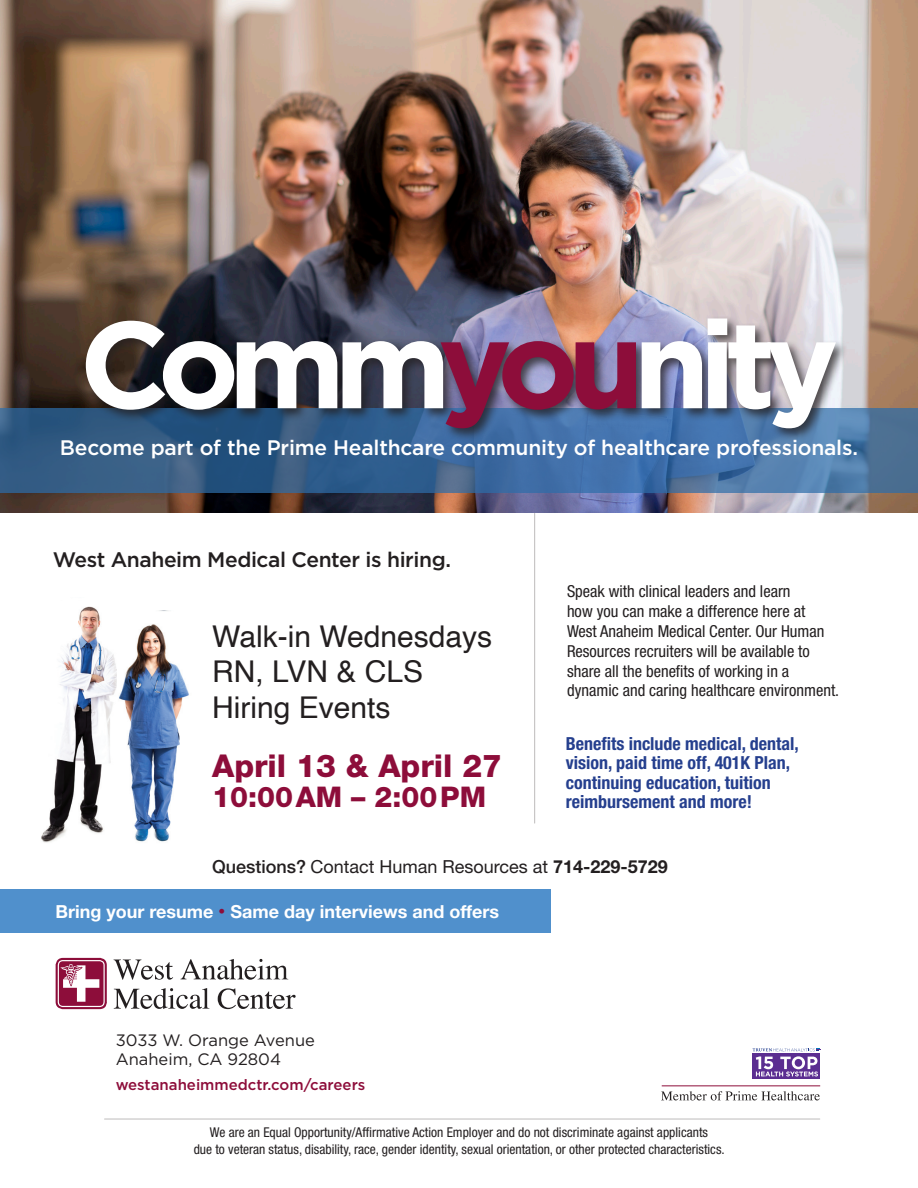
<style>
.page{position:relative;width:918px;height:1188px;background:#fff}
.page>*{position:absolute;margin:0;border:0;box-sizing:border-box;transform-origin:0 0}
.t1{font:700 123px "Gotham";letter-spacing:-.09em;color:#fff}
.t2{font:italic 39.9px "Times";letter-spacing:-.02em;color:#fff}
.t3{font:800 31.5px "Helvetica Neue LT Std";color:#8d0d3a}
.t4{font:30px/35.5px "Helvetica";color:#231f20}
.t5{font:800 28.5px "Helvetica Neue LT Std";color:#8d0d3a}
.t6{font:500 21px "Gotham";letter-spacing:-.01em;color:#fff}
.t7{font:500 21px "Gotham";letter-spacing:-.02em;color:#231f20}
.t8{font:700 condensed 18px "Helvetica Neue LT Std";color:#253f8e}
.t9{font:18px "Helvetica Neue LT Std";color:#231f20}
.t10{font:700 18px "Helvetica Neue LT Std";color:#fff}
.t11{font:condensed 16.5px "Helvetica Neue LT Std";color:#231f20}
.t12{font:16.5px "Gotham";color:#231f20}
.t13{font:500 15px "Gotham";color:#8d0d3a}
.t14{font:condensed 13.5px "Helvetica Neue LT Std";color:#231f20}
.s1{color:#8d0d3a}
.s2{font-weight:500}
.s3{font-weight:700}
.s4{font-size:13.5px;color:#8d0d3a}
</style>
<div class="page">
<img style="left:0;top:0;width:918px;height:513px">
<svg style="left:0;top:408px;width:918px;height:85px"></svg>
<div style="left:82px;top:315px;width:766px;height:126px;background:#231f20;opacity:.75"></div>
<hr style="left:534px;top:513px;width:1px;height:310px;background:#bdbbbb">
<hr style="left:105px;top:1119px;width:715px;height:1px;background:#bdbbbb">
<svg style="left:661px;top:1091px;width:159px;height:10px"></svg>
<hr style="left:662px;top:1085px;width:158px;height:1px;background:#8d0d3a">
<div style="left:753px;top:1053px;width:67px;height:26px;background:linear-gradient(to right,#5b2e91,#5b2e91)"></div>
<svg style="left:753px;top:1048px;width:67px;height:28px"></svg>
<div style="left:0;top:890px;width:551px;height:43px;background:#5090cc"></div>
<img style="left:41px;top:606px;width:76px;height:237px">
<img style="left:119px;top:624px;width:70px;height:218px">
<svg style="left:114px;top:960px;width:59px;height:20px"></svg>
<svg style="left:181px;top:959px;width:107px;height:21px"></svg>
<svg style="left:114px;top:988px;width:95px;height:21px"></svg>
<svg style="left:218px;top:988px;width:78px;height:21px"></svg>
<svg style="left:56px;top:958px;width:51px;height:51px"></svg>
<h1 class="t1" style="left:79px;top:294px;width:761px">Comm<span class="s1">you</span>nity</h1>
<h2 class="t2" style="left:465px;top:415px;width:447px">Work where you matter most.</h2>
<p class="t6" style="left:60px;top:436px;width:800px">Become part of the Prime Healthcare community of healthcare professionals.</p>
<p class="t7" style="left:53px;top:547px;width:400px">West Anaheim Medical Center is hiring.</p>
<h3 class="t4" style="left:212px;top:619px;width:282px">Walk-in Wednesdays<br>RN, LVN &amp; CLS<br>Hiring Events</h3>
<h3 class="t3" style="left:212px;top:747px;width:291px">April 13 &amp; April 27</h3>
<h3 class="t5" style="left:212px;top:780px;width:275px">10:00AM – 2:00PM</h3>
<p class="t11" style="left:567px;top:582px;width:225px">Speak with clinical leaders and learn</p>
<p class="t11" style="left:567px;top:602px;width:240px">how you can make a difference here at</p>
<p class="t11" style="left:567px;top:622px;width:259px">West Anaheim Medical Center. Our Human</p>
<p class="t11" style="left:567px;top:641px;width:244px">Resources recruiters will be available to</p>
<p class="t11" style="left:567px;top:661px;width:224px">share all the benefits of working in a</p>
<p class="t11" style="left:567px;top:681px;width:274px">dynamic and caring healthcare environment.</p>
<p class="t8" style="left:566px;top:732px;width:234px">Benefits include medical, dental,</p>
<p class="t8" style="left:566px;top:752px;width:226px">vision, paid time off, 401K Plan,</p>
<p class="t8" style="left:566px;top:771px;width:206px">continuing education, tuition</p>
<p class="t8" style="left:566px;top:791px;width:188px">reimbursement and more!</p>
<p class="t9" style="left:212px;top:856px;width:457px"><span class="s2">Questions?</span> Contact Human Resources at <span class="s3">714-229-5729</span></p>
<p class="t10" style="left:56px;top:900px;width:445px">Bring your resume <span class="s4">•</span> Same day interviews and offers</p>
<p class="t12" style="left:116px;top:1031px;width:201px">3033 W. Orange Avenue</p>
<p class="t12" style="left:116px;top:1050px;width:167px">Anaheim, CA 92804</p>
<p class="t13" style="left:116px;top:1076px;width:251px">westanaheimmedctr.com/careers</p>
<p class="t14" style="left:210px;top:1125px;width:500px">We are an Equal Opportunity/Affirmative Action Employer and do not discriminate against applicants</p>
<p class="t14" style="left:194px;top:1141px;width:533px">due to veteran status, disability, race, gender identity, sexual orientation, or other protected characteristics.</p>
</div>
